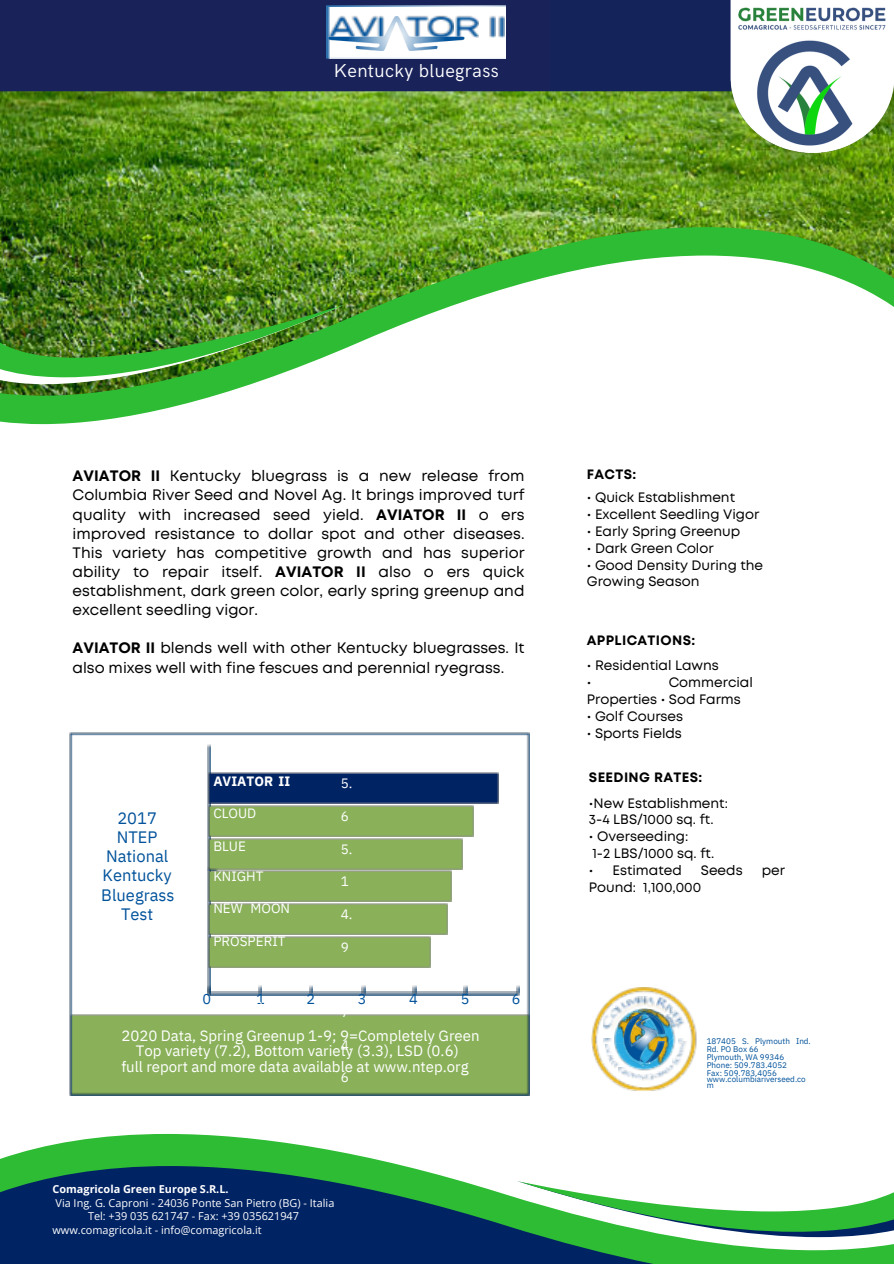
<style>
.page{position:relative;width:894px;height:1264px;background:#fff}
.page>*{position:absolute;margin:0;border:0;box-sizing:border-box;transform-origin:0 0}
.t1{font:18.75px "HK Grotesk";letter-spacing:.02em;color:#fff}
.t2{font:16.5px/19.2px "IBM Plex Sans";color:#00529b;text-align:center}
.t3{font:15.15px/19.2px "Mont";color:#000;text-align:justify}
.t4{font:15px "IBM Plex Sans";color:#fff}
.t5{font:14.4px "IBM Plex Sans";color:#00529b}
.t6{font:13.65px/16.8px "Mont";color:#000}
.t7{font:13.5px "IBM Plex Sans";color:#fff}
.t8{font:700 13.5px "Mont";letter-spacing:.025em;color:#000}
.t9{font:700 13.5px "IBM Plex Sans";color:#fff}
.t10{font:10.95px "Open Sans";color:#fff}
.t11{font:700 10.95px "Open Sans";color:#fff}
.t12{font:8.1px/7.8px "IBM Plex Sans";color:#00529b}
.s1{font-weight:700}
</style>
<div class="page">
<img style="left:0;top:0;width:893px;height:227px">
<img style="left:327px;top:6px;width:178px;height:53px">
<img style="left:0;top:227px;width:893px;height:28px">
<svg style="left:0;top:255px;width:893px;height:169px"></svg>
<img style="left:0;top:304px;width:345px;height:80px">
<svg style="left:0;top:1134px;width:893px;height:116px"></svg>
<svg style="left:0;top:1165px;width:653px;height:98px;background:#194b66"></svg>
<svg style="left:517px;top:1180px;width:376px;height:57px"></svg>
<img style="left:723px;top:0;width:170px;height:160px">
<img style="left:328px;top:8px;width:177px;height:50px">
<img style="left:405px;top:15px;width:73px;height:22px">
<img style="left:489px;top:15px;width:6px;height:22px">
<img style="left:498px;top:15px;width:6px;height:22px">
<img style="left:328px;top:15px;width:23px;height:2px">
<img style="left:351px;top:15px;width:33px;height:2px">
<img style="left:328px;top:17px;width:137px;height:34px">
<img style="left:69px;top:732px;width:460px;height:363px">
<img style="left:210px;top:991px;width:309px;height:4px">
<svg style="left:258px;top:986px;width:3px;height:8px"></svg>
<svg style="left:309px;top:986px;width:3px;height:8px"></svg>
<svg style="left:361px;top:986px;width:4px;height:8px"></svg>
<svg style="left:413px;top:986px;width:3px;height:8px"></svg>
<svg style="left:464px;top:986px;width:3px;height:8px"></svg>
<svg style="left:516px;top:986px;width:3px;height:8px"></svg>
<img style="left:207px;top:744px;width:3px;height:251px">
<svg style="left:207px;top:867px;width:10px;height:3px"></svg>
<img style="left:208px;top:936px;width:222px;height:32px">
<img style="left:208px;top:903px;width:239px;height:32px">
<img style="left:208px;top:870px;width:243px;height:31px">
<img style="left:208px;top:838px;width:254px;height:31px">
<img style="left:208px;top:806px;width:265px;height:30px">
<img style="left:208px;top:773px;width:290px;height:30px">
<img style="left:591px;top:987px;width:105px;height:103px">
<img style="left:603px;top:996px;width:83px;height:84px">
<img style="left:611px;top:1004px;width:57px;height:26px">
<p class="t1" style="left:334px;top:60px;width:166px">Kentucky bluegrass</p>
<p class="t3" style="left:72px;top:467px;width:453px"><span class="s1">AVIATOR II</span> Kentucky bluegrass is a new release from Columbia River Seed and Novel Ag. It brings improved turf quality with increased seed yield. <span class="s1">AVIATOR II</span> o ers improved resistance to dollar spot and other diseases.<br>This variety has competitive growth and has superior ability to repair itself. <span class="s1">AVIATOR II</span> also o ers quick establishment, dark green color, early spring greenup and excellent seedling vigor.</p>
<p class="t3" style="left:72px;top:639px;width:453px"><span class="s1">AVIATOR II</span> blends well with other Kentucky bluegrasses. It also mixes well with fine fescues and perennial ryegrass.</p>
<p class="t2" style="left:101px;top:808px;width:75px">2017<br>NTEP<br>National<br>Kentucky<br>Bluegrass<br>Test</p>
<p class="t9" style="left:213px;top:772px;width:78px">AVIATOR II</p>
<p class="t7" style="left:213px;top:804px;width:44px">CLOUD</p>
<p class="t7" style="left:213px;top:837px;width:34px">BLUE</p>
<p class="t7" style="left:213px;top:867px;width:52px">KNIGHT</p>
<p class="t7" style="left:213px;top:899px;width:78px">NEW MOON</p>
<p class="t7" style="left:213px;top:931px;width:74px">PROSPERIT</p>
<p class="t7" style="left:341px;top:774px;width:13px">5.</p>
<p class="t7" style="left:341px;top:807px;width:10px">6</p>
<p class="t7" style="left:341px;top:839px;width:13px">5.</p>
<p class="t7" style="left:341px;top:872px;width:10px">1</p>
<p class="t7" style="left:341px;top:905px;width:13px">4.</p>
<p class="t7" style="left:341px;top:937px;width:10px">9</p>
<p class="t5" style="left:202px;top:988px;width:10px">0</p>
<p class="t5" style="left:256px;top:988px;width:10px">1</p>
<p class="t5" style="left:306px;top:988px;width:10px">2</p>
<p class="t5" style="left:358px;top:988px;width:10px">3</p>
<p class="t5" style="left:409px;top:988px;width:10px">4</p>
<p class="t5" style="left:460px;top:988px;width:10px">5</p>
<p class="t5" style="left:512px;top:988px;width:10px">6</p>
<p class="t7" style="left:341px;top:1003px;width:10px">7</p>
<p class="t7" style="left:341px;top:1035px;width:13px">4.</p>
<p class="t7" style="left:341px;top:1068px;width:10px">6</p>
<p class="t4" style="left:121px;top:1025px;width:359px">2020 Data, Spring Greenup 1-9; 9=Completely Green</p>
<p class="t4" style="left:136px;top:1040px;width:324px">Top variety (7.2), Bottom variety (3.3), LSD (0.6)</p>
<p class="t4" style="left:121px;top:1056px;width:349px">full report and more data available at www.ntep.org</p>
<p class="t11" style="left:52px;top:1181px;width:178px">Comagricola Green Europe S.R.L.</p>
<p class="t10" style="left:55px;top:1194px;width:280px">Via Ing. G. Caproni - 24036 Ponte San Pietro (BG) - Italia</p>
<p class="t10" style="left:88px;top:1208px;width:212px">Tel: +39 035 621747 - Fax: +39 035621947</p>
<p class="t10" style="left:52px;top:1221px;width:211px">www.comagricola.it - info@comagricola.it</p>
<p class="t8" style="left:586px;top:469px;width:51px">FACTS:</p>
<p class="t6" style="left:586px;top:490px;width:150px">• Quick Establishment</p>
<p class="t6" style="left:586px;top:507px;width:174px">• Excellent Seedling Vigor</p>
<p class="t6" style="left:586px;top:523px;width:155px">• Early Spring Greenup</p>
<p class="t6" style="left:586px;top:540px;width:128px">• Dark Green Color</p>
<p class="t6" style="left:586px;top:557px;width:178px">• Good Density During the<br>Growing Season</p>
<p class="t8" style="left:586px;top:635px;width:110px">APPLICATIONS:</p>
<p class="t6" style="left:586px;top:658px;width:133px">• Residential Lawns •</p>
<p class="t6" style="left:586px;top:675px;width:167px;text-indent:82px">Commercial<br>Properties • Sod Farms</p>
<p class="t6" style="left:586px;top:708px;width:98px">• Golf Courses</p>
<p class="t6" style="left:586px;top:725px;width:96px">• Sports Fields</p>
<p class="t8" style="left:588px;top:772px;width:115px">SEEDING RATES:</p>
<p class="t6" style="left:588px;top:795px;width:140px">•New Establishment:<br>3-4 LBS/1000 sq. ft.</p>
<p class="t6" style="left:588px;top:829px;width:127px">• Overseeding:<br>1-2 LBS/1000 sq. ft.</p>
<p class="t6" style="left:588px;top:863px;width:94px">• Estimated</p>
<p class="t6" style="left:700px;top:863px;width:43px">Seeds</p>
<p class="t6" style="left:761px;top:863px;width:25px">per</p>
<p class="t6" style="left:588px;top:879px;width:114px">Pound: 1,100,000</p>
<p class="t12" style="left:706px;top:1037px;width:106px">187405 S. Plymouth Ind.<br>Rd. PO Box 66</p>
<p class="t12" style="left:706px;top:1052px;width:79px">Plymouth, WA 99346</p>
<p class="t12" style="left:706px;top:1060px;width:82px">Phone: 509.783.4052</p>
<p class="t12" style="left:706px;top:1068px;width:72px">Fax: 509.783.4056</p>
<p class="t12" style="left:706px;top:1075px;width:100px">www.columbiariverseed.co</p>
<p class="t12" style="left:706px;top:1080px;width:9px">m</p>
</div>
